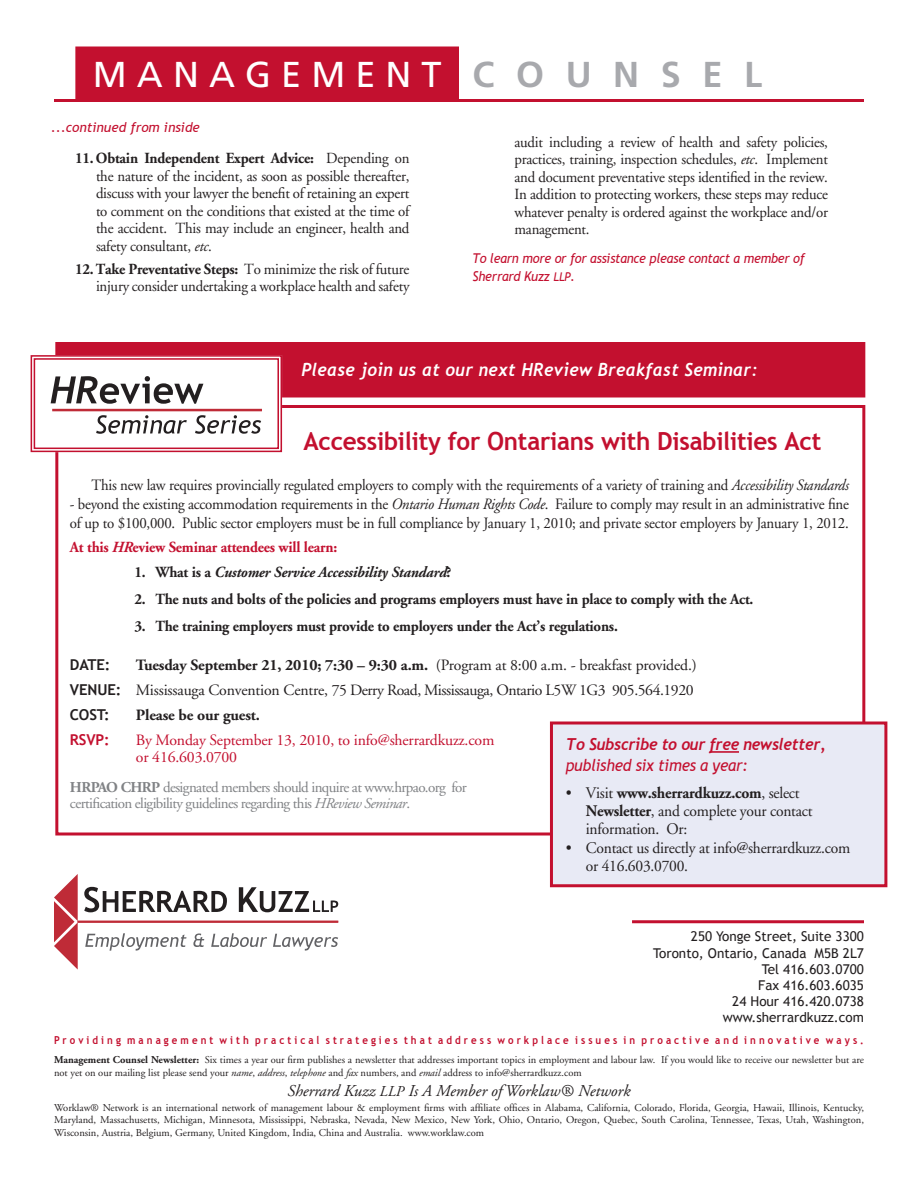
<style>
.page{position:relative;width:918px;height:1188px;background:#fff}
.page>*{position:absolute;margin:0;border:0;box-sizing:border-box;transform-origin:0 0}
.t1{font:36px "Frutiger";letter-spacing:.28em;color:#fff}
.t2{font:700 25.05px "Trebuchet MS";letter-spacing:-.01em;color:#c3102f}
.Main_Text{font:italic 700 18px "Trebuchet";letter-spacing:.02em;color:#fff;scale:.94 1}
.Red_Subheading_Text{font:italic 700 16.5px/21px "Trebuchet";letter-spacing:-.015em;color:#c3102f;scale:.94 1}
.t3{font:italic 16.5px "Adobe Garamond";color:#231f20}
.Main_Subheading_Text{font:16.2px/18px "Adobe Garamond";letter-spacing:-.015em;color:#231f20;scale:.96 1}
.Main_Text-2{font:15.75px/18.8px "Adobe Garamond";letter-spacing:-.015em;color:#231f20;scale:.94 1}
.Main_Text-3{font:15.75px "Adobe Garamond";letter-spacing:-.015em;color:#231f20}
.t4{font:15.75px/16.5px "Adobe Garamond";letter-spacing:-.01em;color:#c3102f}
.t5{font:700 15.75px "Adobe Garamond";letter-spacing:-.01em;color:#231f20}
.Main_Subheading_Text-2{font:15.45px/17.5px "Adobe Garamond";letter-spacing:-.015em;color:#231f20;text-align:justify;scale:.96 1}
.Main_Subheading_Text-3{font:700 15.45px "Adobe Garamond";letter-spacing:-.015em;color:#231f20;scale:.96 1}
.Main_Subheading_Text-4{font:italic 700 15.45px "Adobe Garamond";letter-spacing:-.015em;color:#231f20;scale:.96 1}
.Main_Text-4{font:700 15.45px "Adobe Garamond";letter-spacing:-.015em;color:#c3102f;scale:.96 1}
.t6{font:15px/16.5px "Adobe Garamond";letter-spacing:-.04em;color:#808285}
.t7{font:700 15px "Trebuchet MS";letter-spacing:-.01em;color:#231f20}
.t8{font:700 15px "Trebuchet MS";color:#c3102f}
.t9{font:13.5px "Trebuchet MS";color:#231f20}
.Red_Subheading_Text-2{font:italic 13.5px "Trebuchet MS";letter-spacing:-.015em;color:#c3102f;scale:.94 1}
.Red_Subheading_Text-3{font:italic 13.5px "Trebuchet MS";letter-spacing:-.015em;color:#c3102f}
.t10{font:700 10.95px "Trebuchet MS";color:#c3102f;scale:.88 1}
.t11{font:10.5px/12.6px "Adobe Garamond";color:#231f20}
.s1{font-weight:700;color:#a8a9ad}
.s2{font-weight:700}
.s3{font-style:italic}
.s4{font-size:12px}
.s5{font-style:normal}
.s6{font-family:"Trebuchet MS";font-weight:700;font-size:15px}
.s7{font-family:"Trebuchet MS";font-weight:400}
.s8{font-size:15px}
</style>
<div class="page">
<hr style="left:77px;top:921px;width:261px;height:2px;background:#bf2b37">
<svg style="left:84px;top:887px;width:143px;height:25px"></svg>
<svg style="left:239px;top:887px;width:99px;height:25px"></svg>
<svg style="left:54px;top:874px;width:24px;height:96px"></svg>
<svg style="left:85px;top:933px;width:102px;height:18px"></svg>
<svg style="left:193px;top:933px;width:11px;height:14px"></svg>
<svg style="left:211px;top:933px;width:56px;height:14px"></svg>
<svg style="left:273px;top:934px;width:65px;height:17px"></svg>
<hr style="left:632px;top:920px;width:232px;height:3px;background:#c3102f">
<div style="left:55px;top:405px;width:810px;height:431px;background:#fff;border:3px solid #c3102f"></div>
<div style="left:57px;top:344px;width:807px;height:52px;background:#c3102f"></div>
<div style="left:55px;top:342px;width:810px;height:56px;border:3px solid #c3102f"></div>
<svg style="left:30px;top:354px;width:253px;height:99px"></svg>
<div style="left:34px;top:358px;width:245px;height:91px;border:2px solid #c3102f"></div>
<div style="left:75px;top:46px;width:384px;height:54px;background:#c3102f;border:3px solid #c3102f"></div>
<hr style="left:54px;top:99px;width:810px;height:3px;background:#c3102f">
<div style="left:551px;top:723px;width:335px;height:163px;background:#e8eaf5"></div>
<hr style="left:710px;top:751px;width:29px;height:2px;background:#c3102f">
<div style="left:550px;top:722px;width:337px;height:165px;border:3px solid #c3102f"></div>
<p class="t1" style="left:93px;top:53px;width:671px">MANAGEMENT <span class="s1">C O U N S E L</span></p>
<p class="Red_Subheading_Text-3" style="left:51px;top:120px;width:150px">...continued from inside</p>
<p class="Main_Subheading_Text-2" style="left:96px;top:150px;width:328px;text-indent:-21px"><span class="s2">11. Obtain Independent Expert Advice:</span> Depending on the nature of the incident, as soon as possible thereafter, discuss with your lawyer the benefit of retaining an expert to comment on the conditions that existed at the time of the accident. This may include an engineer, health and safety consultant, <span class="s3">etc</span>.</p>
<p class="Main_Subheading_Text-2" style="left:75px;top:261px;width:350px;text-align:right"><span class="s2">12. Take Preventative Steps:</span> To minimize the risk of future injury consider undertaking a workplace health and safety</p>
<p class="Main_Subheading_Text-2" style="left:514px;top:133px;width:328px">audit including a review of health and safety policies, practices, training, inspection schedules, <span class="s3">etc</span>. Implement and document preventative steps identified in the review.<br>In addition to protecting workers, these steps may reduce whatever penalty is ordered against the workplace and/or management.</p>
<p class="Red_Subheading_Text-2" style="left:472px;top:250px;width:355px">To learn more or for assistance please contact a member of</p>
<p class="Red_Subheading_Text-2" style="left:472px;top:268px;width:111px">Sherrard Kuzz <span class="s4">LLP</span>.</p>
<p class="Main_Text" style="left:301px;top:359px;width:487px">Please join us at our next HReview Breakfast Seminar:</p>
<p class="t2" style="left:304px;top:426px;width:519px">Accessibility for Ontarians with Disabilities Act</p>
<p class="Main_Text-2" style="left:92px;top:476px;width:807px">This new law requires provincially regulated employers to comply with the requirements of a variety of training and <span class="s3">Accessibility Standards</span></p>
<p class="Main_Text-2" style="left:70px;top:495px;width:830px">- beyond the existing accommodation requirements in the <span class="s3">Ontario Human Rights Code</span>. Failure to comply may result in an administrative fine of up to $100,000. Public sector employers must be in full compliance by January 1, 2010; and private sector employers by January 1, 2012.</p>
<p class="Main_Text-4" style="left:70px;top:538px;width:280px">At this <span class="s3">HR</span>eview Seminar attendees will learn:</p>
<p class="Main_Subheading_Text-4" style="left:134px;top:564px;width:332px"><span class="s5">1. What is a</span> Customer Service Accessibility Standard<span class="s5">?</span></p>
<p class="Main_Subheading_Text-3" style="left:134px;top:590px;width:646px">2. The nuts and bolts of the policies and programs employers must have in place to comply with the Act.</p>
<p class="Main_Subheading_Text-3" style="left:134px;top:617px;width:505px">3. The training employers must provide to employers under the Act’s regulations.</p>
<p class="t7" style="left:70px;top:655px;width:42px">DATE:</p>
<p class="Main_Text-3" style="left:136px;top:657px;width:562px"><span class="s2">Tuesday September 21, 2010; 7:30 – 9:30 a.m.</span> (Program at 8:00 a.m. - breakfast provided.)</p>
<p class="Main_Text-3" style="left:70px;top:682px;width:625px"><span class="s6">VENUE:</span> Mississauga Convention Centre, 75 Derry Road, Mississauga, Ontario L5W 1G3 905.564.1920</p>
<p class="t7" style="left:70px;top:706px;width:41px">COST:</p>
<p class="t5" style="left:136px;top:707px;width:125px">Please be our guest.</p>
<p class="t8" style="left:70px;top:731px;width:41px">RSVP:</p>
<p class="t4" style="left:136px;top:733px;width:360px">By Monday September 13, 2010, to info@sherrardkuzz.com or 416.603.0700</p>
<p class="t6" style="left:70px;top:779px;width:398px"><span class="s2">HRPAO CHRP</span> designated members should inquire at www.hrpao.org for certification eligibility guidelines regarding this <span class="s3">HReview Seminar</span>.</p>
<p class="Red_Subheading_Text" style="left:566px;top:734px;width:278px">To Subscribe to our free newsletter, <span class="s7">published six times a year:</span></p>
<p class="Main_Subheading_Text" style="left:586px;top:784px;width:238px;text-indent:-20px">• Visit <span class="s2">www.sherrardkuzz.com</span>, select<br><span class="s2">Newsletter</span>, and complete your contact information. Or:</p>
<p class="Main_Subheading_Text" style="left:586px;top:839px;width:277px;text-indent:-20px">• Contact us directly at info@sherrardkuzz.com or 416.603.0700.</p>
<p class="t9" style="left:691px;top:929px;width:174px">250 Yonge Street, Suite 3300</p>
<p class="t9" style="left:653px;top:945px;width:212px">Toronto, Ontario, Canada M5B 2L7</p>
<p class="t9" style="left:762px;top:961px;width:104px">Tel 416.603.0700</p>
<p class="t9" style="left:758px;top:977px;width:107px">Fax 416.603.6035</p>
<p class="t9" style="left:732px;top:994px;width:133px">24 Hour 416.420.0738</p>
<p class="t9" style="left:723px;top:1010px;width:143px">www.sherrardkuzz.com</p>
<p class="t10" style="left:54px;top:1033px;width:922px">P r o v i d i n g m a n a g e m e n t w i t h p r a c t i c a l s t r a t e g i e s t h a t a d d r e s s w o r k p l a c e i s s u e s i n p r o a c t i v e a n d i n n o v a t i v e w a y s .</p>
<p class="t11" style="left:54px;top:1054px;width:811px"><span class="s2">Management Counsel Newsletter:</span> Six times a year our firm publishes a newsletter that addresses important topics in employment and labour law. If you would like to receive our newsletter but are not yet on our mailing list please send your <span class="s3">name</span>, <span class="s3">address</span>, <span class="s3">telephone</span> and <span class="s3">fax</span> numbers, and <span class="s3">email</span> address to info@sherrardkuzz.com</p>
<p class="t3" style="left:287px;top:1082px;width:345px">Sherrard Kuzz <span class="s8">LLP</span> Is A Member of Worklaw® Network</p>
<p class="t11" style="left:54px;top:1101px;width:812px;text-align:justify">Worklaw® Network is an international network of management labour &amp; employment firms with affiliate offices in Alabama, California, Colorado, Florida, Georgia, Hawaii, Illinois, Kentucky, Maryland, Massachusetts, Michigan, Minnesota, Mississippi, Nebraska, Nevada, New Mexico, New York, Ohio, Ontario, Oregon, Quebec, South Carolina, Tennessee, Texas, Utah, Washington, Wisconsin, Austria, Belgium, Germany, United Kingdom, India, China and Australia. www.worklaw.com</p>
</div>
